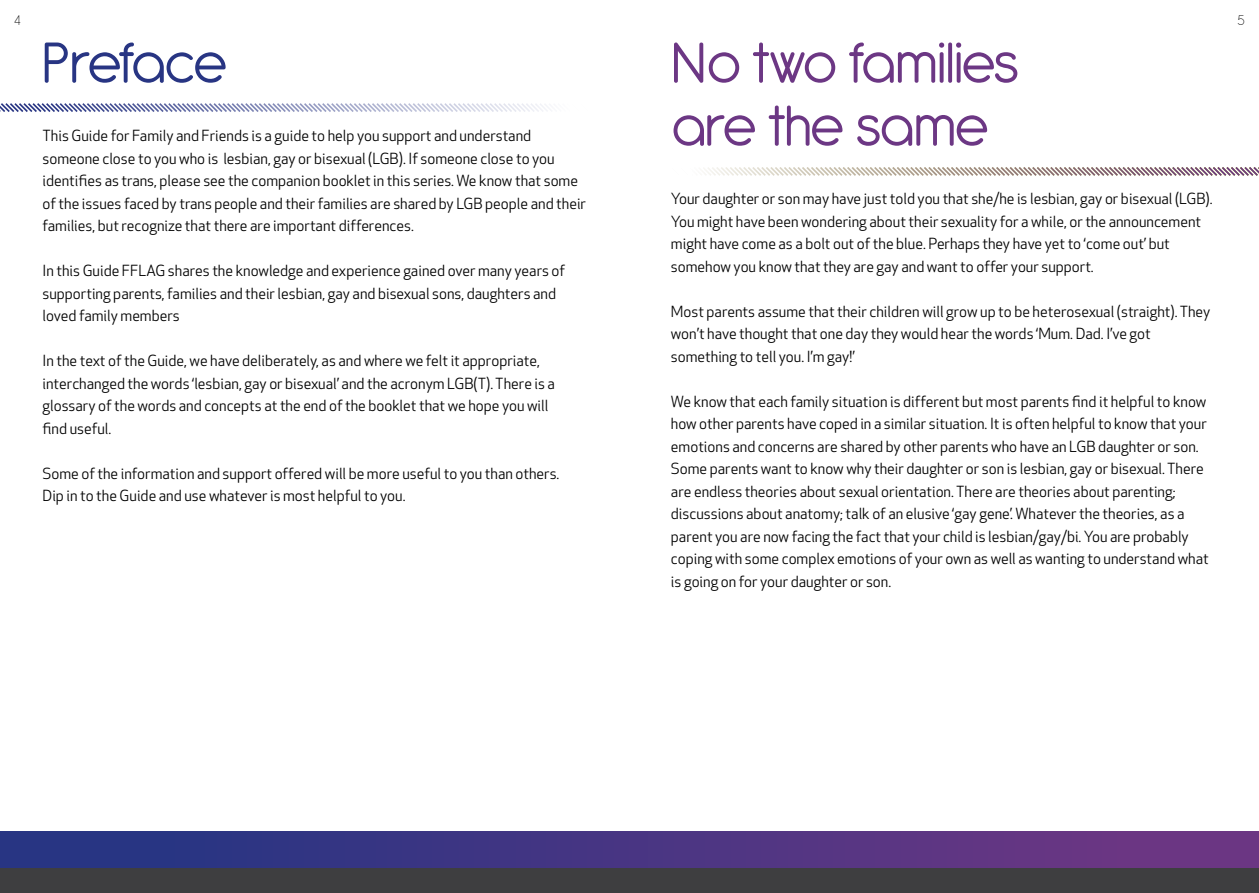
<style>
.page{position:relative;width:1259px;height:893px;background:#fff}
.page>*{position:absolute;margin:0;border:0;box-sizing:border-box;transform-origin:0 0}
.t1{font:63px/63px "Antipasto";letter-spacing:-.04em;color:#6c3784}
.t2{font:63px "Antipasto";letter-spacing:-.05em;color:#283583}
.t3{font:15px/22.5px "Apex New PS Book Proportional";color:#000}
.t4{font:200 15px "Antipasto";color:#000}
</style>
<div class="page">
<div style="left:0;top:867px;width:1259px;height:26px;background:#3e3e40"></div>
<svg style="left:0;top:103px;width:549px;height:9px"></svg>
<svg style="left:702px;top:167px;width:557px;height:9px"></svg>
<div style="left:0;top:831px;width:1259px;height:36px;background:linear-gradient(to right,#203583,#713683)"></div>
<p class="t4" style="left:14px;top:12px;width:8px">4</p>
<p class="t4" style="left:1237px;top:12px;width:9px">5</p>
<h1 class="t1" style="left:671px;top:33px;width:350px">No two families are the same</h1>
<h1 class="t2" style="left:43px;top:27px;width:187px">Preface</h1>
<p class="t3" style="left:43px;top:125px;width:545px">This Guide for Family and Friends is a guide to help you support and understand someone close to you who is lesbian, gay or bisexual (LGB). If someone close to you identifies as trans, please see the companion booklet in this series. We know that some of the issues faced by trans people and their families are shared by LGB people and their families, but recognize that there are important differences.</p>
<p class="t3" style="left:43px;top:260px;width:524px">In this Guide FFLAG shares the knowledge and experience gained over many years of supporting parents, families and their lesbian, gay and bisexual sons, daughters and loved family members</p>
<p class="t3" style="left:43px;top:350px;width:514px">In the text of the Guide, we have deliberately, as and where we felt it appropriate, interchanged the words ‘lesbian, gay or bisexual’ and the acronym LGB(T). There is a glossary of the words and concepts at the end of the booklet that we hope you will find useful.</p>
<p class="t3" style="left:43px;top:463px;width:518px">Some of the information and support offered will be more useful to you than others.<br>Dip in to the Guide and use whatever is most helpful to you.</p>
<p class="t3" style="left:671px;top:188px;width:543px">Your daughter or son may have just told you that she/he is lesbian, gay or bisexual (LGB).<br>You might have been wondering about their sexuality for a while, or the announcement might have come as a bolt out of the blue. Perhaps they have yet to ‘come out’ but somehow you know that they are gay and want to offer your support.</p>
<p class="t3" style="left:671px;top:301px;width:541px">Most parents assume that their children will grow up to be heterosexual (straight). They won’t have thought that one day they would hear the words ‘Mum. Dad. I’ve got something to tell you. I’m gay!’</p>
<p class="t3" style="left:671px;top:391px;width:539px">We know that each family situation is different but most parents find it helpful to know how other parents have coped in a similar situation. It is often helpful to know that your emotions and concerns are shared by other parents who have an LGB daughter or son.<br>Some parents want to know why their daughter or son is lesbian, gay or bisexual. There are endless theories about sexual orientation. There are theories about parenting; discussions about anatomy; talk of an elusive ‘gay gene’. Whatever the theories, as a parent you are now facing the fact that your child is lesbian/gay/bi. You are probably coping with some complex emotions of your own as well as wanting to understand what is going on for your daughter or son.</p>
</div>
